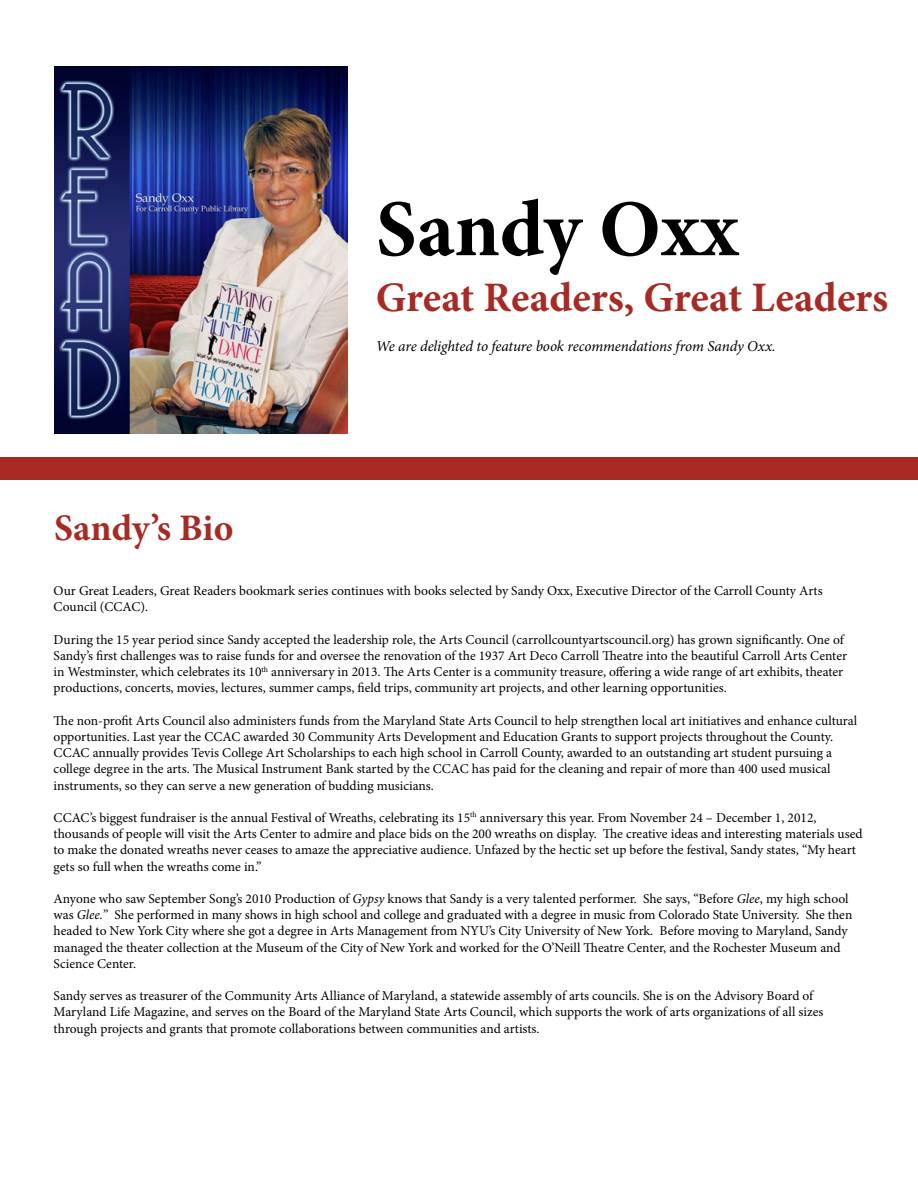
<style>
.page{position:relative;width:918px;height:1188px;background:#fff}
.page>*{position:absolute;margin:0;border:0;box-sizing:border-box;transform-origin:0 0}
.t1{font:700 80.7px "Minion Pro";color:#000}
.t2{font:700 42px "Minion Pro";color:#a62b24}
.t3{font:700 37.5px "Minion Pro";color:#a62b24}
.t4{font:italic 15.15px "Minion Pro";letter-spacing:-.01em;color:#000}
.t5{font:13.5px/16.2px "Minion Pro";color:#000}
.s1{font-style:italic}
</style>
<div class="page">
<div style="left:0;top:457px;width:918px;height:23px;background:#a62b24"></div>
<img style="left:54px;top:67px;width:293px;height:367px">
<h1 class="t1" style="left:376px;top:173px;width:364px">Sandy Oxx</h1>
<h1 class="t2" style="left:376px;top:268px;width:514px">Great Readers, Great Leaders</h1>
<p class="t4" style="left:376px;top:336px;width:401px">We are delighted to feature book recommendations from Sandy Oxx.</p>
<h1 class="t3" style="left:54px;top:502px;width:181px">Sandy’s Bio</h1>
<p class="t5" style="left:54px;top:583px;width:771px">Our Great Leaders, Great Readers bookmark series continues with books selected by Sandy Oxx, Executive Director of the Carroll County Arts<br>Council (CCAC).</p>
<p class="t5" style="left:54px;top:631px;width:795px">During the 15 year period since Sandy accepted the leadership role, the Arts Council (carrollcountyartscouncil.org) has grown signifcantly. One of Sandy’s frst challenges was to raise funds for and oversee the renovation of the 1937 Art Deco Carroll Teatre into the beautiful Carroll Arts Center in Westminster, which celebrates its 10<sup>th</sup> anniversary in 2013. Te Arts Center is a community treasure, ofering a wide range of art exhibits, theater productions, concerts, movies, lectures, summer camps, feld trips, community art projects, and other learning opportunities.</p>
<p class="t5" style="left:54px;top:712px;width:805px">Te non-proft Arts Council also administers funds from the Maryland State Arts Council to help strengthen local art initiatives and enhance cultural opportunities. Last year the CCAC awarded 30 Community Arts Development and Education Grants to support projects throughout the County.<br>CCAC annually provides Tevis College Art Scholarships to each high school in Carroll County, awarded to an outstanding art student pursuing a college degree in the arts. Te Musical Instrument Bank started by the CCAC has paid for the cleaning and repair of more than 400 used musical instruments, so they can serve a new generation of budding musicians.</p>
<p class="t5" style="left:54px;top:810px;width:811px">CCAC’s biggest fundraiser is the annual Festival of Wreaths, celebrating its 15<sup>th</sup> anniversary this year. From November 24 – December 1, 2012, thousands of people will visit the Arts Center to admire and place bids on the 200 wreaths on display. Te creative ideas and interesting materials used to make the donated wreaths never ceases to amaze the appreciative audience. Unfazed by the hectic set up before the festival, Sandy states, “My heart gets so full when the wreaths come in.”</p>
<p class="t5" style="left:54px;top:891px;width:800px">Anyone who saw September Song’s 2010 Production of <span class="s1">Gypsy</span> knows that Sandy is a very talented performer. She says, “Before <span class="s1">Glee</span>, my high school was <span class="s1">Glee.</span>” She performed in many shows in high school and college and graduated with a degree in music from Colorado State University. She then headed to New York City where she got a degree in Arts Management from NYU’s City University of New York. Before moving to Maryland, Sandy managed the theater collection at the Museum of the City of New York and worked for the O’Neill Teatre Center, and the Rochester Museum and Science Center.</p>
<p class="t5" style="left:54px;top:988px;width:771px">Sandy serves as treasurer of the Community Arts Alliance of Maryland, a statewide assembly of arts councils. She is on the Advisory Board of<br>Maryland Life Magazine, and serves on the Board of the Maryland State Arts Council, which supports the work of arts organizations of all sizes through projects and grants that promote collaborations between communities and artists.</p>
</div>
